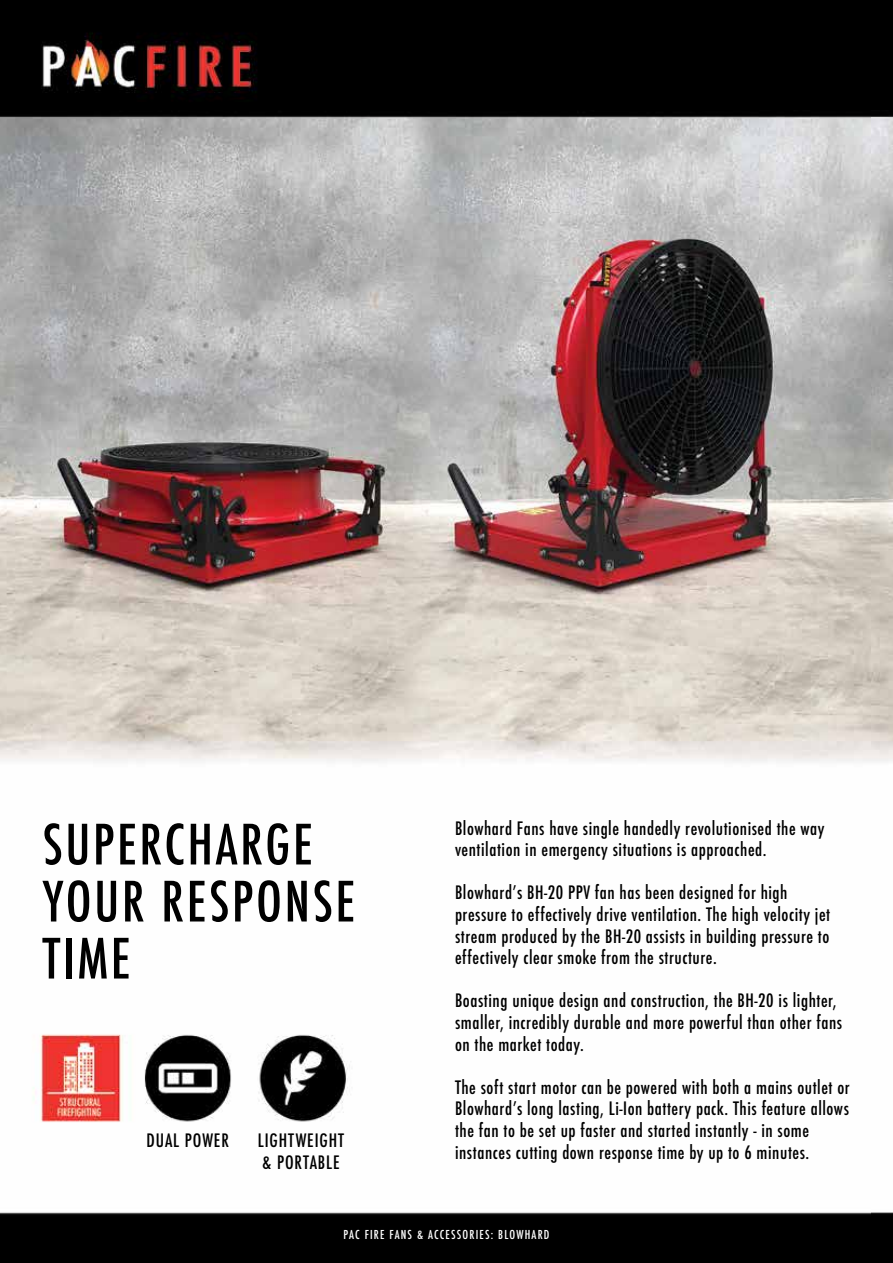
<style>
.page{position:relative;width:893px;height:1263px;background:#fff}
.page>*{position:absolute;margin:0;border:0;box-sizing:border-box;transform-origin:0 0}
.t1{font:500 condensed 54px/57px "Futura";letter-spacing:.05em;color:#000}
.t2{font:500 condensed 18px/21.6px "Futura";letter-spacing:.03em;color:#000}
.t3{font:500 condensed 18px/21.6px "Futura";letter-spacing:.05em;color:#000}
.t4{font:500 condensed 12px "Futura";letter-spacing:.1em;color:#fff}
</style>
<div class="page">
<img style="left:0;top:0;width:872px;height:1263px">
<img style="left:872px;top:0;width:21px;height:1263px">
<h1 class="t1" style="left:43px;top:815px;width:314px">SUPERCHARGE<br>YOUR RESPONSE<br>TIME</h1>
<p class="t3" style="left:147px;top:1129px;width:84px">DUAL POWER</p>
<p class="t3" style="left:258px;top:1129px;width:88px">LIGHTWEIGHT &amp; PORTABLE</p>
<p class="t2" style="left:455px;top:817px;width:371px">Blowhard Fans have single handedly revolutionised the way ventilation in emergency situations is approached.</p>
<p class="t2" style="left:455px;top:882px;width:377px">Blowhard’s BH-20 PPV fan has been designed for high pressure to effectively drive ventilation. The high velocity jet stream produced by the BH-20 assists in building pressure to effectively clear smoke from the structure.</p>
<p class="t2" style="left:455px;top:990px;width:389px">Boasting unique design and construction, the BH-20 is lighter, smaller, incredibly durable and more powerful than other fans on the market today.</p>
<p class="t2" style="left:455px;top:1076px;width:396px">The soft start motor can be powered with both a mains outlet or Blowhard’s long lasting, Li-Ion battery pack. This feature allows the fan to be set up faster and started instantly - in some instances cutting down response time by up to 6 minutes.</p>
<p class="t4" style="left:344px;top:1227px;width:207px">PAC FIRE FANS &amp; ACCESSORIES: BLOWHARD</p>
</div>
